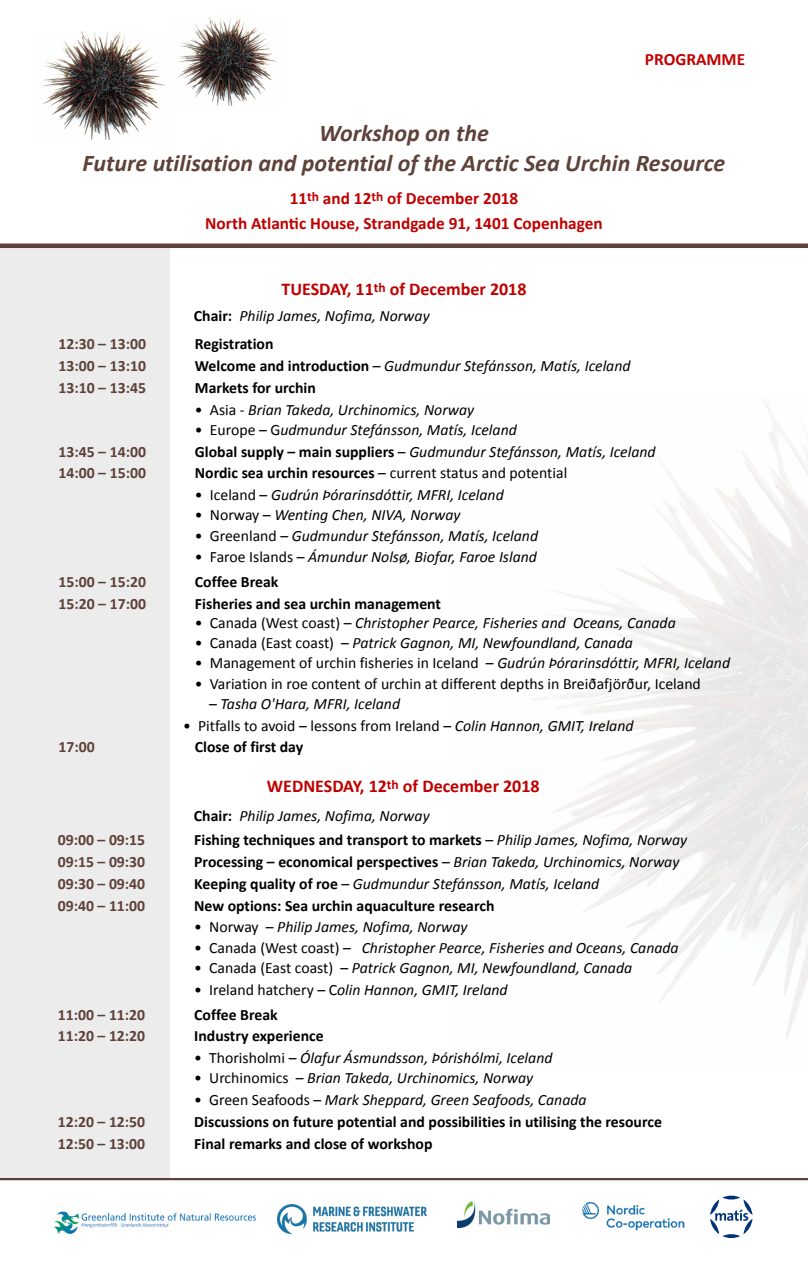
<style>
.page{position:relative;width:808px;height:1263px;background:#fff}
.page>*{position:absolute;margin:0;border:0;box-sizing:border-box;transform-origin:0 0}
.meginmál{font:italic 700 24px "Calibri";color:#5e4139}
.meginmál-2{font:700 18px "Calibri";color:#c00000}
.meginmál-3{font:700 17.25px "Calibri";color:#c00000}
.meginmál-4{font:italic 15.75px "Calibri";color:#000}
.meginmál-5{font:700 15.75px "Calibri";color:#000}
.meginmál-6{font:15.75px "Calibri";color:#000}
.meginmál-7{font:700 15.75px "Calibri";color:#5e4139}
.s1{font-weight:700;font-style:normal}
.s2{font-style:normal}
.s3{font-weight:700}
.s4{font-style:italic}
.s5{font-weight:400}
.s6{font-weight:400;font-style:italic}
</style>
<div class="page">
<div style="left:0;top:247px;width:169px;height:933px;background:#ececec"></div>
<div style="left:0;top:243px;width:808px;height:5px;background:#5e4139"></div>
<img style="left:42px;top:31px;width:123px;height:108px">
<img style="left:178px;top:18px;width:99px;height:87px">
<svg style="left:710px;top:1195px;width:42px;height:43px"></svg>
<img style="left:582px;top:1202px;width:103px;height:28px">
<img style="left:277px;top:1204px;width:150px;height:30px">
<img style="left:54px;top:1211px;width:201px;height:24px">
<hr style="left:0;top:1178px;width:808px;height:2px;background:#5e4139">
<img style="left:458px;top:1201px;width:91px;height:27px">
<p class="meginmál-3" style="left:645px;top:49px;width:102px">PROGRAMME</p>
<p class="meginmál" style="left:319px;top:117px;width:171px">Workshop on the</p>
<p class="meginmál" style="left:83px;top:148px;width:644px">Future utilisation and potential of the Arctic Sea Urchin Resource</p>
<p class="meginmál-3" style="left:290px;top:188px;width:230px">11<sup>th</sup> and 12<sup>th</sup> of December 2018</p>
<p class="meginmál-3" style="left:205px;top:212px;width:399px">North Atlantic House, Strandgade 91, 1401 Copenhagen</p>
<p class="meginmál-2" style="left:281px;top:278px;width:247px">TUESDAY, 11<sup>th</sup> of December 2018</p>
<p class="meginmál-4" style="left:194px;top:305px;width:237px"><span class="s1">Chair:</span> Philip James, Nofima, Norway</p>
<p class="meginmál-7" style="left:58px;top:334px;width:89px">12:30 – 13:00</p>
<p class="meginmál-5" style="left:195px;top:334px;width:80px">Registration</p>
<p class="meginmál-7" style="left:58px;top:356px;width:89px">13:00 – 13:10</p>
<p class="meginmál-4" style="left:195px;top:355px;width:437px"><span class="s1">Welcome and introduction</span> <span class="s2">–</span> Gudmundur Stefánsson, Matís, Iceland</p>
<p class="meginmál-7" style="left:58px;top:378px;width:89px">13:10 – 13:45</p>
<p class="meginmál-5" style="left:195px;top:378px;width:122px">Markets for urchin</p>
<p class="meginmál-4" style="left:195px;top:399px;width:281px"><span class="s2">• Asia -</span> Brian Takeda, Urchinomics, Norway</p>
<p class="meginmál-4" style="left:195px;top:419px;width:323px"><span class="s2">• Europe – G</span>udmundur Stefánsson, Matís, Iceland</p>
<p class="meginmál-7" style="left:58px;top:441px;width:89px">13:45 – 14:00</p>
<p class="meginmál-4" style="left:195px;top:441px;width:462px"><span class="s1">Global supply – main suppliers</span> <span class="s2">–</span> Gudmundur Stefánsson, Matís, Iceland</p>
<p class="meginmál-7" style="left:58px;top:463px;width:89px">14:00 – 15:00</p>
<p class="meginmál-6" style="left:195px;top:463px;width:374px"><span class="s3">Nordic sea urchin resources</span> – current status and potential</p>
<p class="meginmál-4" style="left:195px;top:484px;width:310px"><span class="s2">• Iceland –</span> Gudrún Þórarinsdóttir, MFRI, Iceland</p>
<p class="meginmál-4" style="left:195px;top:504px;width:267px"><span class="s2">• Norway –</span> Wenting Chen, NIVA, Norway</p>
<p class="meginmál-4" style="left:195px;top:525px;width:345px"><span class="s2">• Greenland –</span> Gudmundur Stefánsson, Matís, Iceland</p>
<p class="meginmál-4" style="left:195px;top:546px;width:344px"><span class="s2">• Faroe Islands –</span> Ámundur Nolsø, Biofar, Faroe Island</p>
<p class="meginmál-7" style="left:58px;top:572px;width:89px">15:00 – 15:20</p>
<p class="meginmál-5" style="left:195px;top:572px;width:85px">Coffee Break</p>
<p class="meginmál-7" style="left:58px;top:594px;width:89px">15:20 – 17:00</p>
<p class="meginmál-5" style="left:195px;top:594px;width:248px">Fisheries and sea urchin management</p>
<p class="meginmál-4" style="left:195px;top:612px;width:482px"><span class="s2">• Canada (West coast) –</span> Christopher Pearce, Fisheries and Oceans, Canada</p>
<p class="meginmál-4" style="left:195px;top:632px;width:439px"><span class="s2">• Canada (East coast) –</span> Patrick Gagnon, MI, Newfoundland, Canada</p>
<p class="meginmál-6" style="left:195px;top:653px;width:537px">• Management of urchin fisheries in Iceland – <span class="s4">Gudrún Þórarinsdóttir, MFRI, Iceland</span></p>
<p class="meginmál-6" style="left:195px;top:673px;width:507px">• Variation in roe content of urchin at different depths in Breiðafjörður, Iceland</p>
<p class="meginmál-4" style="left:209px;top:693px;width:192px"><span class="s2">–</span> Tasha O'Hara, MFRI, Iceland</p>
<p class="meginmál-6" style="left:183px;top:715px;width:452px">• Pitfalls to avoid – lessons from Ireland – <span class="s4">Colin Hannon, GMIT, Ireland</span></p>
<p class="meginmál-7" style="left:58px;top:737px;width:38px">17:00</p>
<p class="meginmál-5" style="left:195px;top:737px;width:110px">Close of first day</p>
<p class="meginmál-2" style="left:267px;top:775px;width:274px">WEDNESDAY, 12<sup>th</sup> of December 2018</p>
<p class="meginmál-4" style="left:194px;top:805px;width:237px"><span class="s1">Chair:</span> Philip James, Nofima, Norway</p>
<p class="meginmál-7" style="left:58px;top:830px;width:89px">09:00 – 09:15</p>
<p class="meginmál-5" style="left:194px;top:830px;width:494px">Fishing techniques and transport to markets <span class="s5">–</span> <span class="s6">Philip James, Nofima, Norway</span></p>
<p class="meginmál-7" style="left:58px;top:852px;width:89px">09:15 – 09:30</p>
<p class="meginmál-5" style="left:194px;top:852px;width:487px">Processing – economical perspectives <span class="s5">–</span> <span class="s6">Brian Takeda, Urchinomics, Norway</span></p>
<p class="meginmál-7" style="left:58px;top:874px;width:89px">09:30 – 09:40</p>
<p class="meginmál-4" style="left:194px;top:873px;width:406px"><span class="s1">Keeping quality of roe</span> <span class="s2">–</span> Gudmundur Stefánsson, Matís, Iceland</p>
<p class="meginmál-7" style="left:58px;top:895px;width:89px">09:40 – 11:00</p>
<p class="meginmál-5" style="left:194px;top:895px;width:302px">New options: Sea urchin aquaculture research</p>
<p class="meginmál-4" style="left:194px;top:916px;width:275px"><span class="s2">• Norway –</span> Philip James, Nofima, Norway</p>
<p class="meginmál-4" style="left:194px;top:937px;width:486px"><span class="s2">• Canada (West coast) –</span> Christopher Pearce, Fisheries and Oceans, Canada</p>
<p class="meginmál-4" style="left:194px;top:957px;width:439px"><span class="s2">• Canada (East coast) –</span> Patrick Gagnon, MI, Newfoundland, Canada</p>
<p class="meginmál-4" style="left:194px;top:979px;width:315px"><span class="s2">• Ireland hatchery – C</span>olin Hannon, GMIT, Ireland</p>
<p class="meginmál-7" style="left:58px;top:1004px;width:89px">11:00 – 11:20</p>
<p class="meginmál-5" style="left:194px;top:1004px;width:85px">Coffee Break</p>
<p class="meginmál-7" style="left:58px;top:1026px;width:89px">11:20 – 12:20</p>
<p class="meginmál-5" style="left:194px;top:1026px;width:131px">Industry experience</p>
<p class="meginmál-4" style="left:194px;top:1047px;width:360px"><span class="s2">• Thorisholmi –</span> Ólafur Ásmundsson, Þórishólmi, Iceland</p>
<p class="meginmál-4" style="left:194px;top:1067px;width:340px"><span class="s2">• Urchinomics –</span> Brian Takeda, Urchinomics, Norway</p>
<p class="meginmál-4" style="left:194px;top:1089px;width:394px"><span class="s2">• Green Seafoods –</span> Mark Sheppard, Green Seafoods, Canada</p>
<p class="meginmál-7" style="left:58px;top:1111px;width:89px">12:20 – 12:50</p>
<p class="meginmál-5" style="left:194px;top:1111px;width:469px">Discussions on future potential and possibilities in utilising the resource</p>
<p class="meginmál-7" style="left:58px;top:1133px;width:89px">12:50 – 13:00</p>
<p class="meginmál-5" style="left:194px;top:1133px;width:240px">Final remarks and close of workshop</p>
</div>
